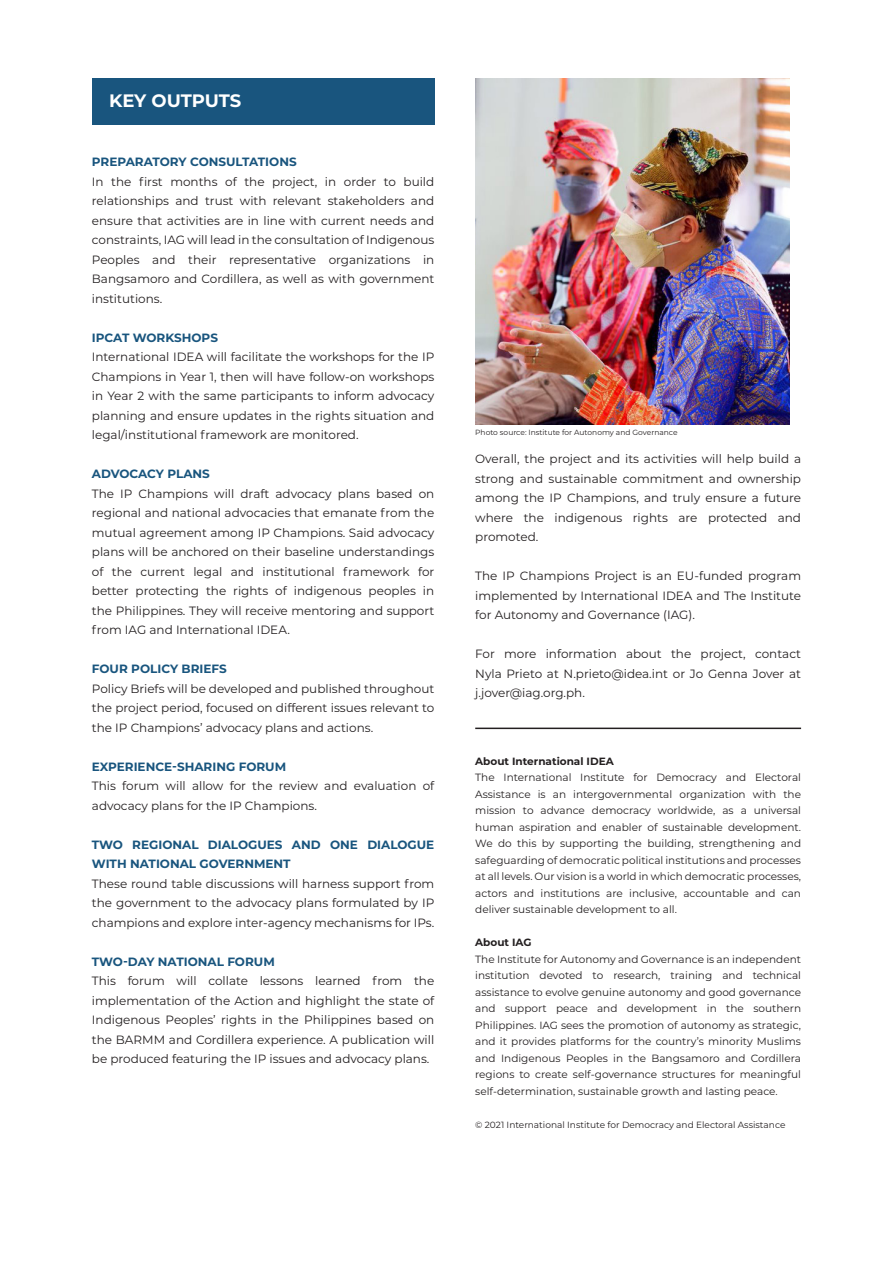
<style>
.page{position:relative;width:893px;height:1263px;background:#fff}
.page>*{position:absolute;margin:0;border:0;box-sizing:border-box;transform-origin:0 0}
.t1{font:700 18px "Montserrat";letter-spacing:-.005em;color:#fff}
.t2{font:12px/19.5px "Montserrat";color:#231f20;text-align:justify}
.t3{font:700 12px/19.5px "Montserrat";color:#19557e}
.t4{font:10.5px/16.5px "Montserrat";color:#231f20;text-align:justify}
.t5{font:700 10.5px "Montserrat";color:#231f20}
.t6{font:9px "Montserrat";color:#231f20}
.t7{font:7.5px "Montserrat";color:#231f20}
</style>
<div class="page">
<div style="left:92px;top:79px;width:342px;height:46px;background:#19557e"></div>
<img style="left:475px;top:79px;width:315px;height:346px">
<hr style="left:475px;top:728px;width:326px;height:1px;background:#231f20">
<p class="t1" style="left:109px;top:88px;width:134px">KEY OUTPUTS</p>
<p class="t3" style="left:92px;top:152px;width:206px">PREPARATORY CONSULTATIONS</p>
<p class="t2" style="left:92px;top:171px;width:344px">In the first months of the project, in order to build relationships and trust with relevant stakeholders and ensure that activities are in line with current needs and constraints, IAG will lead in the consultation of Indigenous Peoples and their representative organizations in Bangsamoro and Cordillera, as well as with government institutions.</p>
<p class="t3" style="left:92px;top:327px;width:128px">IPCAT WORKSHOPS</p>
<p class="t2" style="left:92px;top:347px;width:344px">International IDEA will facilitate the workshops for the IP Champions in Year 1, then will have follow-on workshops in Year 2 with the same participants to inform advocacy planning and ensure updates in the rights situation and legal/institutional framework are monitored.</p>
<p class="t3" style="left:92px;top:464px;width:120px">ADVOCACY PLANS</p>
<p class="t2" style="left:92px;top:483px;width:344px">The IP Champions will draft advocacy plans based on regional and national advocacies that emanate from the mutual agreement among IP Champions. Said advocacy plans will be anchored on their baseline understandings of the current legal and institutional framework for better protecting the rights of indigenous peoples in the Philippines. They will receive mentoring and support from IAG and International IDEA.</p>
<p class="t3" style="left:92px;top:659px;width:136px">FOUR POLICY BRIEFS</p>
<p class="t2" style="left:92px;top:678px;width:344px">Policy Briefs will be developed and published throughout the project period, focused on different issues relevant to the IP Champions’ advocacy plans and actions.</p>
<p class="t3" style="left:92px;top:756px;width:196px">EXPERIENCE-SHARING FORUM</p>
<p class="t2" style="left:92px;top:776px;width:344px">This forum will allow for the review and evaluation of advocacy plans for the IP Champions.</p>
<p class="t3" style="left:92px;top:834px;width:344px">TWO REGIONAL DIALOGUES AND ONE DIALOGUE<br>WITH NATIONAL GOVERNMENT</p>
<p class="t2" style="left:92px;top:873px;width:344px">These round table discussions will harness support from the government to the advocacy plans formulated by IP champions and explore inter-agency mechanisms for IPs.</p>
<p class="t3" style="left:92px;top:951px;width:184px">TWO-DAY NATIONAL FORUM</p>
<p class="t2" style="left:92px;top:971px;width:344px">This forum will collate lessons learned from the implementation of the Action and highlight the state of Indigenous Peoples’ rights in the Philippines based on the BARMM and Cordillera experience. A publication will be produced featuring the IP issues and advocacy plans.</p>
<p class="t7" style="left:475px;top:427px;width:204px">Photo source: Institute for Autonomy and Governance</p>
<p class="t2" style="left:475px;top:449px;width:327px">Overall, the project and its activities will help build a strong and sustainable commitment and ownership among the IP Champions, and truly ensure a future where the indigenous rights are protected and promoted.</p>
<p class="t2" style="left:475px;top:566px;width:327px">The IP Champions Project is an EU-funded program implemented by International IDEA and The Institute for Autonomy and Governance (IAG).</p>
<p class="t2" style="left:475px;top:644px;width:327px">For more information about the project, contact Nyla Prieto at N.prieto@idea.int or Jo Genna Jover at j.jover@iag.org.ph.</p>
<p class="t5" style="left:475px;top:753px;width:140px">About International IDEA</p>
<p class="t4" style="left:475px;top:769px;width:327px">The International Institute for Democracy and Electoral Assistance is an intergovernmental organization with the mission to advance democracy worldwide, as a universal human aspiration and enabler of sustainable development.<br>We do this by supporting the building, strengthening and safeguarding of democratic political institutions and processes at all levels. Our vision is a world in which democratic processes, actors and institutions are inclusive, accountable and can deliver sustainable development to all.</p>
<p class="t5" style="left:475px;top:935px;width:58px">About IAG</p>
<p class="t4" style="left:475px;top:950px;width:327px">The Institute for Autonomy and Governance is an independent institution devoted to research, training and technical assistance to evolve genuine autonomy and good governance and support peace and development in the southern Philippines. IAG sees the promotion of autonomy as strategic, and it provides platforms for the country’s minority Muslims and Indigenous Peoples in the Bangsamoro and Cordillera regions to create self-governance structures for meaningful self-determination, sustainable growth and lasting peace.</p>
<p class="t6" style="left:475px;top:1118px;width:312px">© 2021 International Institute for Democracy and Electoral Assistance</p>
</div>
